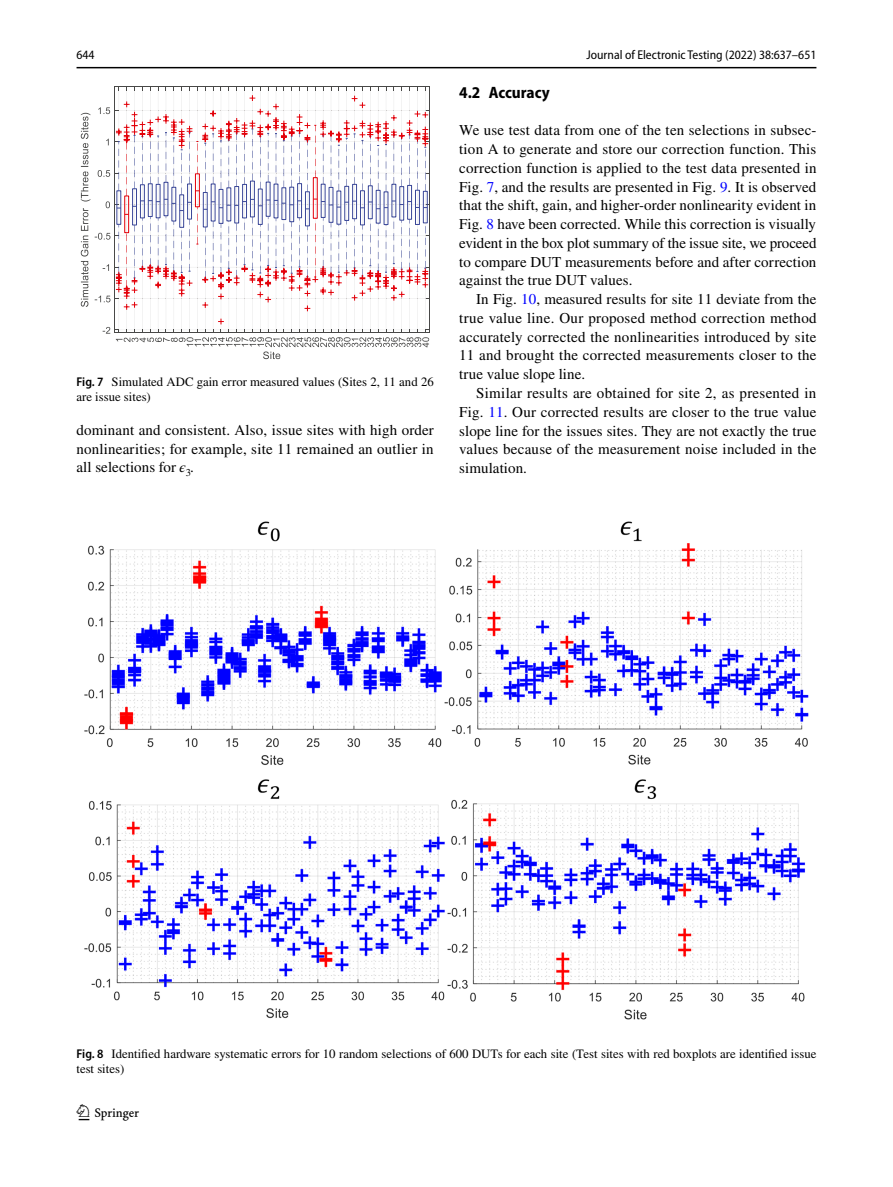
<style>
.page{position:relative;width:893px;height:1187px;background:#fff}
.page>*{position:absolute;margin:0;border:0;box-sizing:border-box;transform-origin:0 0}
.t1{font:22.5px "Springnew Regular 2";color:#000}
.t2{font:700 semi-condensed 16.5px "Myriad Pro";color:#000}
.t3{font:15px/18.8px "STIX";letter-spacing:.01em;color:#000;text-align:justify}
.t4{font:12.75px/15px "STIX";color:#000}
.t5{font:semi-condensed 12.75px "Myriad Pro";color:#000}
.s1{font-family:"Myriad Pro";font-weight:600;font-stretch:semi-condensed}
.s2{font-family:"STIX Math Italic 9"}
.s3{color:#00f}
</style>
<div class="page">
<hr style="left:77px;top:67px;width:739px;height:1px;background:#000">
<hr style="left:119px;top:299px;width:1px;height:30px;background:#e8e8e8">
<hr style="left:126px;top:299px;width:1px;height:30px;background:#e8e8e8">
<hr style="left:134px;top:299px;width:1px;height:30px;background:#e8e8e8">
<hr style="left:142px;top:299px;width:1px;height:30px;background:#e8e8e8">
<hr style="left:150px;top:299px;width:1px;height:30px;background:#e8e8e8">
<hr style="left:158px;top:299px;width:1px;height:30px;background:#e8e8e8">
<hr style="left:166px;top:299px;width:1px;height:30px;background:#e8e8e8">
<hr style="left:174px;top:299px;width:1px;height:30px;background:#e8e8e8">
<hr style="left:181px;top:299px;width:1px;height:30px;background:#e8e8e8">
<hr style="left:189px;top:299px;width:1px;height:30px;background:#e8e8e8">
<hr style="left:197px;top:299px;width:1px;height:30px;background:#e8e8e8">
<hr style="left:205px;top:299px;width:1px;height:30px;background:#e8e8e8">
<hr style="left:213px;top:299px;width:1px;height:30px;background:#e8e8e8">
<hr style="left:221px;top:299px;width:1px;height:30px;background:#e8e8e8">
<hr style="left:229px;top:299px;width:1px;height:30px;background:#e8e8e8">
<hr style="left:236px;top:299px;width:1px;height:30px;background:#e8e8e8">
<hr style="left:244px;top:299px;width:1px;height:30px;background:#e8e8e8">
<hr style="left:252px;top:299px;width:1px;height:30px;background:#e8e8e8">
<hr style="left:260px;top:299px;width:1px;height:30px;background:#e8e8e8">
<hr style="left:268px;top:299px;width:1px;height:30px;background:#e8e8e8">
<hr style="left:276px;top:299px;width:1px;height:30px;background:#e8e8e8">
<hr style="left:284px;top:299px;width:1px;height:30px;background:#e8e8e8">
<hr style="left:291px;top:299px;width:1px;height:30px;background:#e8e8e8">
<hr style="left:299px;top:299px;width:1px;height:30px;background:#e8e8e8">
<hr style="left:307px;top:299px;width:1px;height:30px;background:#e8e8e8">
<hr style="left:315px;top:299px;width:1px;height:30px;background:#e8e8e8">
<hr style="left:323px;top:299px;width:1px;height:30px;background:#e8e8e8">
<hr style="left:331px;top:299px;width:1px;height:30px;background:#e8e8e8">
<hr style="left:339px;top:299px;width:1px;height:30px;background:#e8e8e8">
<hr style="left:346px;top:299px;width:1px;height:30px;background:#e8e8e8">
<hr style="left:354px;top:299px;width:1px;height:30px;background:#e8e8e8">
<hr style="left:362px;top:299px;width:1px;height:30px;background:#e8e8e8">
<hr style="left:370px;top:299px;width:1px;height:30px;background:#e8e8e8">
<hr style="left:378px;top:299px;width:1px;height:30px;background:#e8e8e8">
<hr style="left:386px;top:299px;width:1px;height:30px;background:#e8e8e8">
<hr style="left:394px;top:299px;width:1px;height:30px;background:#e8e8e8">
<hr style="left:401px;top:299px;width:1px;height:30px;background:#e8e8e8">
<hr style="left:409px;top:299px;width:1px;height:30px;background:#e8e8e8">
<hr style="left:417px;top:299px;width:1px;height:30px;background:#e8e8e8">
<hr style="left:425px;top:299px;width:1px;height:30px;background:#e8e8e8">
<hr style="left:115px;top:87px;width:1px;height:246px;background:#484847">
<hr style="left:429px;top:87px;width:1px;height:246px;background:#484847">
<svg style="left:103px;top:327px;width:326px;height:32px"></svg>
<svg style="left:115px;top:312px;width:185px;height:13px"></svg>
<svg style="left:81px;top:87px;width:348px;height:225px"></svg>
<img style="left:84px;top:521px;width:725px;height:499px">
<p class="t5" style="left:77px;top:48px;width:20px">644</p>
<p class="t5" style="left:586px;top:48px;width:231px">Journal of Electronic Testing (2022) 38:637–651</p>
<p class="t4" style="left:77px;top:375px;width:359px"><span class="s1">Fig. 7</span> Simulated ADC gain error measured values (Sites 2, 11 and 26 are issue sites)</p>
<p class="t3" style="left:77px;top:421px;width:359px">dominant and consistent. Also, issue sites with high order nonlinearities; for example, site 11 remained an outlier in all selections for <span class="s2">𝜖</span><sub>3</sub>.</p>
<p class="t2" style="left:459px;top:83px;width:92px">4.2 Accuracy</p>
<p class="t3" style="left:459px;top:122px;width:359px">We use test data from one of the ten selections in subsec&shy;tion A to generate and store our correction function. This correction function is applied to the test data presented in Fig. <span class="s3">7</span>, and the results are presented in Fig. <span class="s3">9</span>. It is observed that the shift, gain, and higher-order nonlinearity evident in Fig. <span class="s3">8</span> have been corrected. While this correction is visually evident in the box plot summary of the issue site, we proceed to compare DUT measurements before and after correction against the true DUT values.</p>
<p class="t3" style="left:459px;top:291px;width:359px;text-indent:17px">In Fig. <span class="s3">10</span>, measured results for site 11 deviate from the true value line. Our proposed method correction method accurately corrected the nonlinearities introduced by site 11 and brought the corrected measurements closer to the true value slope line.</p>
<p class="t3" style="left:459px;top:384px;width:359px;text-indent:17px">Similar results are obtained for site 2, as presented in Fig. <span class="s3">11</span>. Our corrected results are closer to the true value slope line for the issues sites. They are not exactly the true values because of the measurement noise included in the simulation.</p>
<p class="t4" style="left:77px;top:1047px;width:741px"><span class="s1">Fig. 8</span> Identified hardware systematic errors for 10 random selections of 600 DUTs for each site (Test sites with red boxplots are identified issue test sites)</p>
<h1 class="t1" style="left:79px;top:1104px;width:62px">1 3</h1>
</div>
